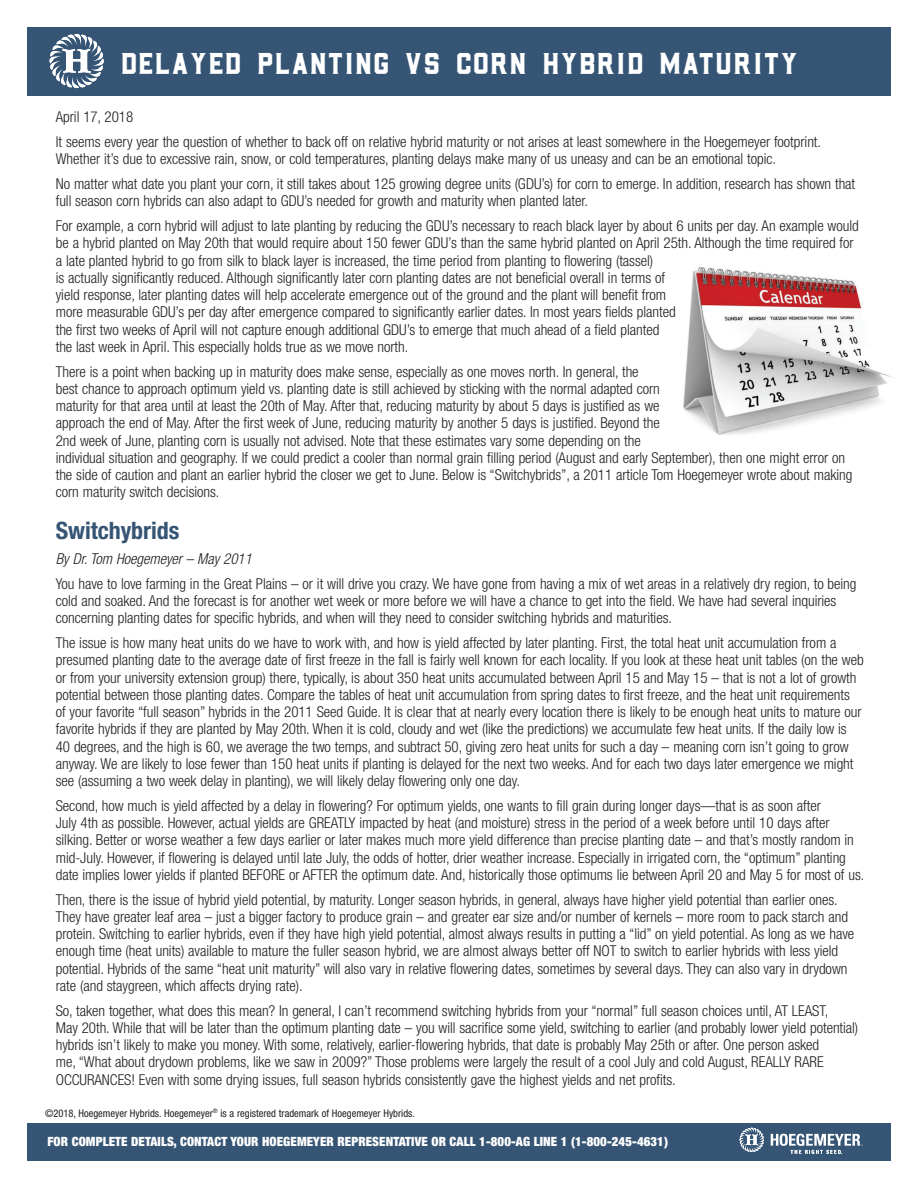
<style>
.page{position:relative;width:918px;height:1188px;background:#fff}
.page>*{position:absolute;margin:0;border:0;box-sizing:border-box;transform-origin:0 0}
.t1{font:30px "Barley";letter-spacing:.05em;color:#fff}
.t2{font:700 condensed 24px "Helvetica Neue LT Std";letter-spacing:-.005em;color:#365575}
.t3{font:300 condensed 15px/17.2px "Helvetica Neue LT Std";letter-spacing:-.005em;color:#231f20}
.t4{font:italic 300 condensed 15px "Helvetica Neue LT Std";letter-spacing:-.005em;color:#231f20}
.t5{font:900 condensed 12.75px "Helvetica Neue LT Std";letter-spacing:.01em;color:#fff}
.t6{font:condensed 10.5px "Helvetica Neue LT Std";color:#231f20}
</style>
<div class="page">
<img style="left:683px;top:267px;width:209px;height:168px">
<div style="left:27px;top:1123px;width:864px;height:38px;background:#365575"></div>
<svg style="left:740px;top:1128px;width:24px;height:25px"></svg>
<svg style="left:771px;top:1134px;width:92px;height:20px"></svg>
<div style="left:27px;top:27px;width:864px;height:68px;background:#365575"></div>
<svg style="left:50px;top:34px;width:54px;height:55px"></svg>
<h1 class="t1" style="left:122px;top:42px;width:678px">DELAYED PLANTING VS CORN HYBRID MATURITY</h1>
<p class="t3" style="left:56px;top:105px;width:767px;line-height:24.8px">April 17, 2018<br>It seems every year the question of whether to back off on relative hybrid maturity or not arises at least somewhere in the Hoegemeyer footprint.</p>
<p class="t3" style="left:56px;top:147px;width:801px;line-height:24.8px">Whether it’s due to excessive rain, snow, or cold temperatures, planting delays make many of us uneasy and can be an emotional topic.<br>No matter what date you plant your corn, it still takes about 125 growing degree units (GDU’s) for corn to emerge. In addition, research has shown that</p>
<p class="t3" style="left:56px;top:189px;width:805px;line-height:24.8px">full season corn hybrids can also adapt to GDU’s needed for growth and maturity when planted later.<br>For example, a corn hybrid will adjust to late planting by reducing the GDU’s necessary to reach black layer by about 6 units per day. An example would</p>
<p class="t3" style="left:56px;top:234px;width:799px">be a hybrid planted on May 20th that would require about 150 fewer GDU’s than the same hybrid planted on April 25th. Although the time required for a late planted hybrid to go from silk to black layer is increased, the time period from planting to flowering (tassel)<br>is actually significantly reduced. Although significantly later corn planting dates are not beneficial overall in terms of<br>yield response, later planting dates will help accelerate emergence out of the ground and the plant will benefit from<br>more measurable GDU’s per day after emergence compared to significantly earlier dates. In most years fields planted<br>the first two weeks of April will not capture enough additional GDU’s to emerge that much ahead of a field planted<br>the last week in April. This especially holds true as we move north.</p>
<p class="t3" style="left:56px;top:363px;width:798px">There is a point when backing up in maturity does make sense, especially as one moves north. In general, the<br>best chance to approach optimum yield vs. planting date is still achieved by sticking with the normal adapted corn<br>maturity for that area until at least the 20th of May. After that, reducing maturity by about 5 days is justified as we<br>approach the end of May. After the first week of June, reducing maturity by another 5 days is justified. Beyond the<br>2nd week of June, planting corn is usually not advised. Note that these estimates vary some depending on the<br>individual situation and geography. If we could predict a cooler than normal grain filling period (August and early September), then one might error on the side of caution and plant an earlier hybrid the closer we get to June. Below is “Switchybrids”, a 2011 article Tom Hoegemeyer wrote about making corn maturity switch decisions.</p>
<h2 class="t2" style="left:56px;top:516px;width:125px">Switchybrids</h2>
<p class="t4" style="left:56px;top:550px;width:198px">By Dr. Tom Hoegemeyer – May 2011</p>
<p class="t3" style="left:56px;top:575px;width:802px">You have to love farming in the Great Plains – or it will drive you crazy. We have gone from having a mix of wet areas in a relatively dry region, to being cold and soaked. And the forecast is for another wet week or more before we will have a chance to get into the field. We have had several inquiries concerning planting dates for specific hybrids, and when will they need to consider switching hybrids and maturities.</p>
<p class="t3" style="left:56px;top:634px;width:809px">The issue is how many heat units do we have to work with, and how is yield affected by later planting. First, the total heat unit accumulation from a presumed planting date to the average date of first freeze in the fall is fairly well known for each locality. If you look at these heat unit tables (on the web or from your university extension group) there, typically, is about 350 heat units accumulated between April 15 and May 15 – that is not a lot of growth potential between those planting dates. Compare the tables of heat unit accumulation from spring dates to first freeze, and the heat unit requirements<br>of your favorite “full season” hybrids in the 2011 Seed Guide. It is clear that at nearly every location there is likely to be enough heat units to mature our favorite hybrids if they are planted by May 20th. When it is cold, cloudy and wet (like the predictions) we accumulate few heat units. If the daily low is 40 degrees, and the high is 60, we average the two temps, and subtract 50, giving zero heat units for such a day – meaning corn isn’t going to grow anyway. We are likely to lose fewer than 150 heat units if planting is delayed for the next two weeks. And for each two days later emergence we might see (assuming a two week delay in planting), we will likely delay flowering only one day.</p>
<p class="t3" style="left:56px;top:797px;width:810px">Second, how much is yield affected by a delay in flowering? For optimum yields, one wants to fill grain during longer days—that is as soon after<br>July 4th as possible. However, actual yields are GREATLY impacted by heat (and moisture) stress in the period of a week before until 10 days after silking. Better or worse weather a few days earlier or later makes much more yield difference than precise planting date – and that’s mostly random in mid-July. However, if flowering is delayed until late July, the odds of hotter, drier weather increase. Especially in irrigated corn, the “optimum” planting date implies lower yields if planted BEFORE or AFTER the optimum date. And, historically those optimums lie between April 20 and May 5 for most of us.</p>
<p class="t3" style="left:56px;top:891px;width:800px">Then, there is the issue of hybrid yield potential, by maturity. Longer season hybrids, in general, always have higher yield potential than earlier ones.<br>They have greater leaf area – just a bigger factory to produce grain – and greater ear size and/or number of kernels – more room to pack starch and protein. Switching to earlier hybrids, even if they have high yield potential, almost always results in putting a “lid” on yield potential. As long as we have enough time (heat units) available to mature the fuller season hybrid, we are almost always better off NOT to switch to earlier hybrids with less yield potential. Hybrids of the same “heat unit maturity” will also vary in relative flowering dates, sometimes by several days. They can also vary in drydown rate (and staygreen, which affects drying rate).</p>
<p class="t3" style="left:56px;top:1002px;width:804px">So, taken together, what does this mean? In general, I can’t recommend switching hybrids from your “normal” full season choices until, AT LEAST,<br>May 20th. While that will be later than the optimum planting date – you will sacrifice some yield, switching to earlier (and probably lower yield potential) hybrids isn’t likely to make you money. With some, relatively, earlier-flowering hybrids, that date is probably May 25th or after. One person asked<br>me, “What about drydown problems, like we saw in 2009?” Those problems were largely the result of a cool July and cold August, REALLY RARE OCCURANCES! Even with some drying issues, full season hybrids consistently gave the highest yields and net profits.</p>
<p class="t6" style="left:45px;top:1107px;width:372px">©2018, Hoegemeyer Hybrids. Hoegemeyer<sup>®</sup> is a registered trademark of Hoegemeyer Hybrids.</p>
<p class="t5" style="left:47px;top:1134px;width:622px">FOR COMPLETE DETAILS, CONTACT YOUR HOEGEMEYER REPRESENTATIVE OR CALL 1-800-AG LINE 1 (1-800-245-4631)</p>
</div>
